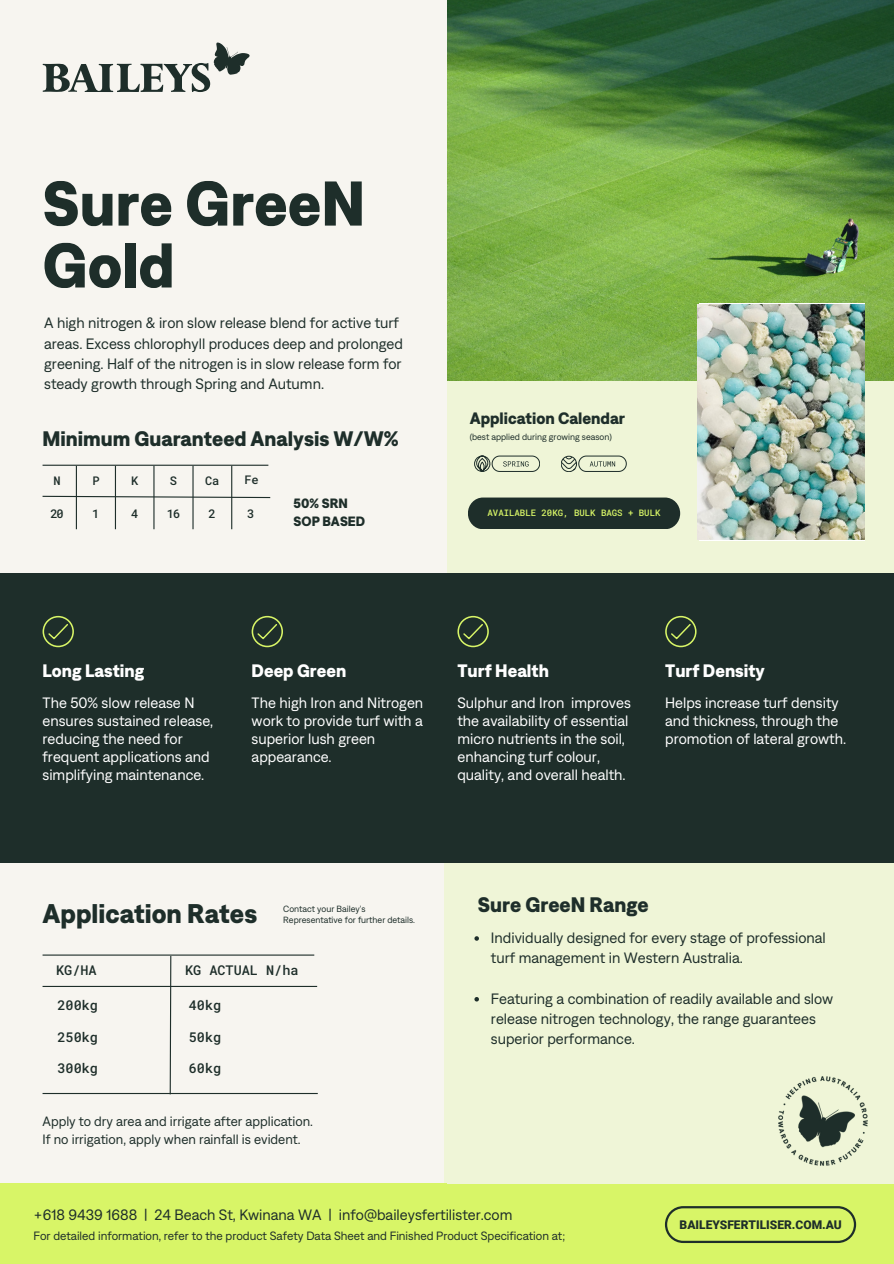
<style>
.page{position:relative;width:894px;height:1264px;background:#fff}
.page>*{position:absolute;margin:0;border:0;box-sizing:border-box;transform-origin:0 0}
.t1{font:700 63px/61.8px "Denim";color:#1e2e2a}
.t2{font:700 27px "Denim";color:#1e2e2a}
.t3{font:700 21px "Denim";color:#1e2e2a}
.t4{font:700 18px "Denim";color:#fff}
.t5{font:700 16.5px "Denim";color:#1e2e2a}
.t6{font:15px/20.2px "Denim";color:#1e2e2a}
.t7{font:15px/18px "Denim";color:#fff}
.t8{font:13.5px "Denim";color:#1e2e2a}
.t9{font:500 13.5px "Roboto Mono";color:#1e2e2a}
.t10{font:700 13.5px "Denim";color:#1e2e2a}
.t11{font:12px "Denim";color:#1e2e2a}
.t12{font:900 12px "Roboto";color:#1e2e2a}
.t13{font:500 12px "Roboto Mono";letter-spacing:-.035em;color:#1e2e2a}
.t14{font:9px "Denim";color:#1e2e2a}
.t15{font:500 9px "Roboto Mono";color:#d8f567}
</style>
<div class="page">
<div style="left:0;top:0;width:893px;height:1263px;background:#f7f5f0"></div>
<img style="left:447px;top:0;width:446px;height:381px">
<div style="left:447px;top:381px;width:446px;height:208px;background:#eff5d7"></div>
<div style="left:0;top:1183px;width:893px;height:80px;background:#d8f567"></div>
<div style="left:0;top:573px;width:893px;height:289px;background:#1e2e2a"></div>
<svg style="left:43px;top:43px;width:206px;height:49px"></svg>
<svg style="left:43px;top:616px;width:31px;height:31px"></svg>
<svg style="left:251px;top:616px;width:32px;height:31px"></svg>
<svg style="left:457px;top:616px;width:31px;height:31px"></svg>
<svg style="left:665px;top:616px;width:31px;height:31px"></svg>
<div style="left:467px;top:497px;width:213px;height:32px;background:#1e2e2a;border-radius:15px"></div>
<svg style="left:42px;top:495px;width:229px;height:3px"></svg>
<hr style="left:43px;top:464px;width:225px;height:2px;background:#1e2e2a">
<hr style="left:76px;top:466px;width:1px;height:63px;background:#1e2e2a">
<hr style="left:153px;top:466px;width:1px;height:63px;background:#1e2e2a">
<hr style="left:115px;top:466px;width:1px;height:63px;background:#1e2e2a">
<hr style="left:231px;top:466px;width:1px;height:63px;background:#1e2e2a">
<hr style="left:192px;top:466px;width:1px;height:63px;background:#1e2e2a">
<svg style="left:664px;top:1206px;width:191px;height:36px"></svg>
<svg style="left:474px;top:456px;width:65px;height:15px"></svg>
<svg style="left:561px;top:456px;width:65px;height:15px"></svg>
<img style="left:697px;top:304px;width:167px;height:235px">
<div style="left:447px;top:862px;width:446px;height:321px;background:#eff5d7"></div>
<img style="left:778px;top:1076px;width:89px;height:89px">
<svg style="left:474px;top:936px;width:5px;height:4px"></svg>
<svg style="left:474px;top:997px;width:5px;height:4px"></svg>
<hr style="left:43px;top:954px;width:271px;height:1px;background:#1e2e2a">
<hr style="left:43px;top:985px;width:274px;height:2px;background:#1e2e2a">
<hr style="left:43px;top:1092px;width:275px;height:2px;background:#1e2e2a">
<svg style="left:169px;top:954px;width:3px;height:141px"></svg>
<p class="t1" style="left:43px;top:171px;width:324px">Sure GreeN<br>Gold</p>
<h5 class="t6" style="left:44px;top:313px;width:360px">A high nitrogen &amp; iron slow release blend for active turf areas. Excess chlorophyll produces deep and prolonged greening. Half of the nitrogen is in slow release form for steady growth through Spring and Autumn.</h5>
<p class="t3" style="left:43px;top:426px;width:357px">Minimum Guaranteed Analysis W/W%</p>
<p class="t13" style="left:53px;top:472px;width:9px">N</p>
<p class="t13" style="left:92px;top:472px;width:9px">P</p>
<h6 class="t13" style="left:131px;top:472px;width:9px">K</h6>
<p class="t13" style="left:170px;top:472px;width:9px">S</p>
<p class="t13" style="left:205px;top:472px;width:16px">Ca</p>
<p class="t13" style="left:244px;top:471px;width:16px">Fe</p>
<p class="t13" style="left:50px;top:505px;width:15px">20</p>
<p class="t13" style="left:92px;top:505px;width:9px">1</p>
<p class="t13" style="left:131px;top:505px;width:9px">4</p>
<p class="t13" style="left:167px;top:505px;width:15px">16</p>
<h5 class="t13" style="left:208px;top:505px;width:9px">2</h5>
<h6 class="t13" style="left:247px;top:505px;width:9px">3</h6>
<p class="t10" style="left:293px;top:495px;width:56px">50% SRN</p>
<h3 class="t10" style="left:293px;top:512px;width:73px">SOP BASED</h3>
<p class="t5" style="left:469px;top:408px;width:157px">Application Calendar</p>
<h5 class="t14" style="left:469px;top:432px;width:144px">(best applied during growing season)</h5>
<p class="t15" style="left:487px;top:506px;width:174px">AVAILABLE 20KG, BULK BAGS + BULK</p>
<p class="t4" style="left:43px;top:660px;width:103px">Long Lasting</p>
<p class="t7" style="left:43px;top:693px;width:172px">The 50% slow release N ensures sustained release, reducing the need for frequent applications and simplifying maintenance.</p>
<p class="t4" style="left:251px;top:660px;width:96px">Deep Green</p>
<h1 class="t7" style="left:251px;top:693px;width:173px">The high Iron and Nitrogen work to provide turf with a superior lush green appearance.</h1>
<h5 class="t4" style="left:457px;top:660px;width:93px">Turf Health</h5>
<p class="t7" style="left:457px;top:693px;width:175px">Sulphur and Iron improves the availability of essential micro nutrients in the soil, enhancing turf colour, quality, and overall health.</p>
<p class="t4" style="left:665px;top:660px;width:101px">Turf Density</p>
<p class="t7" style="left:665px;top:693px;width:182px">Helps increase turf density and thickness, through the promotion of lateral growth.</p>
<p class="t2" style="left:43px;top:897px;width:216px">Application Rates</p>
<h3 class="t14" style="left:283px;top:903px;width:84px">Contact your Bailey’s</h3>
<p class="t14" style="left:283px;top:914px;width:133px">Representative for further details.</p>
<p class="t9" style="left:56px;top:961px;width:42px">KG/HA</p>
<p class="t9" style="left:185px;top:961px;width:115px">KG ACTUAL N/ha</p>
<p class="t9" style="left:57px;top:996px;width:42px">200kg</p>
<p class="t9" style="left:57px;top:1027px;width:42px">250kg</p>
<p class="t9" style="left:57px;top:1059px;width:42px">300kg</p>
<p class="t9" style="left:189px;top:996px;width:34px">40kg</p>
<p class="t9" style="left:189px;top:1027px;width:34px">50kg</p>
<p class="t9" style="left:189px;top:1059px;width:34px">60kg</p>
<p class="t8" style="left:43px;top:1113px;width:272px">Apply to dry area and irrigate after application.</p>
<p class="t8" style="left:43px;top:1131px;width:259px">If no irrigation, apply when rainfall is evident.</p>
<p class="t3" style="left:478px;top:892px;width:172px">Sure GreeN Range</p>
<p class="t6" style="left:491px;top:927px;width:336px">Individually designed for every stage of professional turf management in Western Australia.</p>
<h6 class="t6" style="left:491px;top:988px;width:344px">Featuring a combination of readily available and slow release nitrogen technology, the range guarantees superior performance.</h6>
<p class="t6" style="left:491px;top:954px;width:326px">Baileys Sure GreeN™ Range utilises multiple slow-</p>
<p class="t6" style="left:487px;top:995px;width:237px">and improve nitrogen use efficiency.</p>
<p class="t6" style="left:33px;top:1204px;width:480px">+618 9439 1688 | 24 Beach St, Kwinana WA | info@baileysfertilister.com</p>
<p class="t11" style="left:33px;top:1228px;width:533px">For detailed information, refer to the product Safety Data Sheet and Finished Product Specification at;</p>
<p class="t12" style="left:679px;top:1217px;width:164px">BAILEYSFERTILISER.COM.AU</p>
</div>
